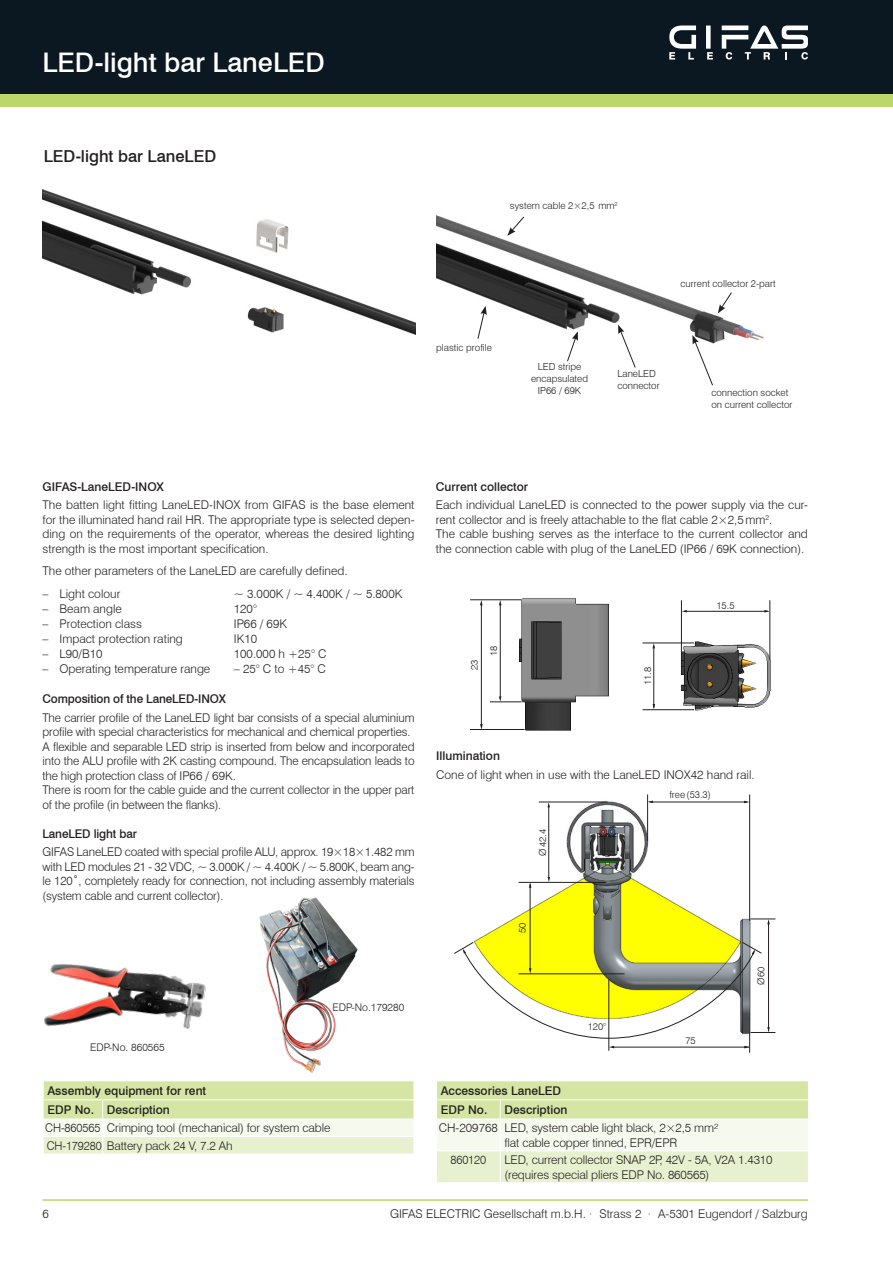
<style>
.page{position:relative;width:893px;height:1263px;background:#fff}
.page>*{position:absolute;margin:0;border:0;box-sizing:border-box;transform-origin:0 0}
.Haupttitel_rechts{font:500 27px "Swiss 721 BT";color:#fff}
.Haupttitel_rechts-2{font:500 16.5px "Swiss 721 BT";color:#231f20}
.t1{font:300 12px/14.4px "Swiss 721 BT";color:#231f20}
.Tabelle_Titel{font:500 12px "Swiss 721 BT";color:#231f20}
.t2{font:300 12px "Swiss 721 BT";color:#231f20;scale:.95 1}
.Tabelle_überschrift{font:500 12px "Swiss 721 BT";color:#231f20}
.t3{font:300 10.5px "Swiss 721 BT";color:#231f20}
.t4{font:300 9.75px "Swiss 721 BT";color:#231f20}
</style>
<div class="page">
<div style="left:0;top:89px;width:893px;height:17px;background:#bbd76a"></div>
<div style="left:0;top:0;width:893px;height:94px;background:#0b1721"></div>
<hr style="left:43px;top:1199px;width:765px;height:2px;background:#bbd76a">
<div style="left:706px;top:26px;width:5px;height:23px;background:#fff"></div>
<svg style="left:669px;top:25px;width:27px;height:35px"></svg>
<svg style="left:707px;top:52px;width:6px;height:8px"></svg>
<svg style="left:722px;top:26px;width:86px;height:34px"></svg>
<img style="left:436px;top:215px;width:328px;height:129px">
<img style="left:512px;top:598px;width:97px;height:133px">
<img style="left:671px;top:631px;width:100px;height:80px">
<hr style="left:770px;top:600px;width:1px;height:59px;background:#231f20">
<hr style="left:681px;top:600px;width:1px;height:52px;background:#231f20">
<hr style="left:642px;top:643px;width:52px;height:1px;background:#231f20">
<hr style="left:470px;top:599px;width:52px;height:1px;background:#231f20">
<hr style="left:642px;top:709px;width:52px;height:1px;background:#231f20">
<hr style="left:490px;top:702px;width:32px;height:1px;background:#231f20">
<hr style="left:470px;top:729px;width:54px;height:1px;background:#231f20">
<hr style="left:653px;top:646px;width:1px;height:62px;background:#231f20">
<hr style="left:481px;top:603px;width:1px;height:123px;background:#231f20">
<hr style="left:500px;top:603px;width:1px;height:96px;background:#231f20">
<hr style="left:685px;top:611px;width:82px;height:1px;background:#231f20">
<img style="left:43px;top:189px;width:372px;height:146px">
<svg style="left:718px;top:292px;width:14px;height:21px"></svg>
<svg style="left:477px;top:306px;width:10px;height:33px"></svg>
<svg style="left:567px;top:331px;width:11px;height:31px"></svg>
<svg style="left:618px;top:325px;width:18px;height:43px"></svg>
<svg style="left:507px;top:216px;width:17px;height:20px"></svg>
<svg style="left:692px;top:335px;width:21px;height:51px"></svg>
<img style="left:44px;top:964px;width:162px;height:65px">
<img style="left:259px;top:897px;width:99px;height:176px">
<img style="left:474px;top:794px;width:281px;height:148px">
<hr style="left:539px;top:802px;width:69px;height:1px;background:#231f20">
<hr style="left:649px;top:802px;width:98px;height:1px;background:#231f20">
<hr style="left:519px;top:882px;width:87px;height:1px;background:#231f20">
<hr style="left:548px;top:807px;width:1px;height:71px;background:#231f20">
<hr style="left:530px;top:884px;width:1px;height:86px;background:#231f20">
<svg style="left:648px;top:800px;width:5px;height:3px"></svg>
<svg style="left:547px;top:802px;width:3px;height:5px"></svg>
<hr style="left:749px;top:794px;width:1px;height:127px;background:#231f20">
<svg style="left:454px;top:942px;width:321px;height:111px"></svg>
<svg style="left:750px;top:919px;width:25px;height:5px"></svg>
<hr style="left:768px;top:921px;width:1px;height:110px;background:#231f20">
<hr style="left:519px;top:973px;width:105px;height:1px;background:#231f20">
<hr style="left:647px;top:794px;width:1px;height:47px;background:#231f20">
<svg style="left:43px;top:1081px;width:371px;height:72px;background:#e2eec3"></svg>
<svg style="left:436px;top:1081px;width:373px;height:101px;background:#e5f0ca"></svg>
<hr style="left:436px;top:1118px;width:64px;height:1px;background:#fff">
<hr style="left:500px;top:1118px;width:309px;height:1px;background:#fff">
<hr style="left:436px;top:1119px;width:1px;height:31px;background:#fff">
<hr style="left:500px;top:1119px;width:1px;height:31px;background:#fff">
<hr style="left:808px;top:1119px;width:1px;height:31px;background:#fff">
<hr style="left:436px;top:1150px;width:64px;height:1px;background:#fff">
<hr style="left:436px;top:1151px;width:1px;height:31px;background:#fff">
<hr style="left:500px;top:1150px;width:309px;height:1px;background:#fff">
<hr style="left:500px;top:1151px;width:1px;height:31px;background:#fff">
<hr style="left:808px;top:1151px;width:1px;height:31px;background:#fff">
<p class="Haupttitel_rechts" style="left:43px;top:46px;width:284px">LED-light bar LaneLED</p>
<p class="Haupttitel_rechts-2" style="left:44px;top:147px;width:174px">LED-light bar LaneLED</p>
<p class="t4" style="left:510px;top:200px;width:109px">system cable 2×2,5 mm<sup>2</sup></p>
<p class="t4" style="left:436px;top:341px;width:57px">plastic profile</p>
<p class="t4" style="left:538px;top:361px;width:45px">LED stripe</p>
<p class="t4" style="left:531px;top:373px;width:59px">encapsulated</p>
<p class="t4" style="left:538px;top:385px;width:45px">IP66 / 69K</p>
<p class="t4" style="left:681px;top:277px;width:97px">current collector 2-part</p>
<p class="t4" style="left:617px;top:368px;width:40px">LaneLED</p>
<p class="t4" style="left:617px;top:380px;width:44px">connector</p>
<p class="t4" style="left:711px;top:387px;width:78px">connection socket</p>
<p class="t4" style="left:711px;top:399px;width:83px">on current collector</p>
<p class="Tabelle_Titel" style="left:43px;top:479px;width:123px">GIFAS-LaneLED-INOX</p>
<p class="t1" style="left:43px;top:498px;width:374px;text-align:justify">The batten light fitting LaneLED-INOX from GIFAS is the base element for the illuminated hand rail HR. The appropriate type is selected depen&shy;ding on the requirements of the operator, whereas the desired lighting strength is the most important specification.</p>
<p class="t1" style="left:43px;top:564px;width:307px">The other parameters of the LaneLED are carefully defined.</p>
<p class="t1" style="left:43px;top:587px;width:79px">– Light colour</p>
<p class="t1" style="left:234px;top:587px;width:170px">~ 3.000K / ~ 4.400K / ~ 5.800K</p>
<p class="t1" style="left:43px;top:602px;width:81px">– Beam angle</p>
<p class="t1" style="left:234px;top:602px;width:25px">120°</p>
<p class="t1" style="left:43px;top:617px;width:101px">– Protection class</p>
<p class="t1" style="left:234px;top:617px;width:55px">IP66 / 69K</p>
<p class="t1" style="left:43px;top:632px;width:142px">– Impact protection rating</p>
<p class="t1" style="left:234px;top:632px;width:25px">IK10</p>
<p class="t1" style="left:43px;top:647px;width:61px">– L90/B10</p>
<p class="t1" style="left:234px;top:647px;width:94px">100.000 h +25° C</p>
<p class="t1" style="left:43px;top:661px;width:169px">– Operating temperature range</p>
<p class="t1" style="left:234px;top:661px;width:94px">– 25° C to +45° C</p>
<p class="Tabelle_Titel" style="left:43px;top:692px;width:185px">Composition of the LaneLED-INOX</p>
<p class="t1" style="left:43px;top:710px;width:373px">The carrier profile of the LaneLED light bar consists of a special aluminium profile with special characteristics for mechanical and chemical properties.</p>
<p class="t1" style="left:43px;top:739px;width:374px;text-align:justify">A flexible and separable LED strip is inserted from below and incorporated into the ALU profile with 2K casting compound. The encapsulation leads to the high protection class of IP66 / 69K.</p>
<p class="t1" style="left:43px;top:783px;width:373px">There is room for the cable guide and the current collector in the upper part of the profile (in between the flanks).</p>
<p class="Tabelle_Titel" style="left:43px;top:826px;width:96px">LaneLED light bar</p>
<p class="t1" style="left:43px;top:845px;width:374px;text-align:justify">GIFAS LaneLED coated with special profile ALU, approx. 19×18×1.482 mm with LED modules 21 - 32 VDC, ~ 3.000K / ~ 4.400K / ~ 5.800K, beam ang&shy;le 120˚, completely ready for connection, not including assembly materials (system cable and current collector).</p>
<p class="t3" style="left:90px;top:1040px;width:76px">EDP-No. 860565</p>
<p class="t3" style="left:333px;top:1000px;width:73px">EDP-No.179280</p>
<p class="Tabelle_Titel" style="left:47px;top:1083px;width:160px">Assembly equipment for rent</p>
<p class="Tabelle_überschrift" style="left:47px;top:1102px;width:48px">EDP No.</p>
<p class="Tabelle_Titel" style="left:107px;top:1102px;width:64px">Description</p>
<p class="t2" style="left:45px;top:1120px;width:60px">CH-860565</p>
<p class="t1" style="left:107px;top:1120px;width:225px">Crimping tool (mechanical) for system cable</p>
<p class="t2" style="left:47px;top:1138px;width:197px">CH-179280 Battery pack 24 V, 7.2 Ah</p>
<p class="Tabelle_Titel" style="left:436px;top:479px;width:94px">Current collector</p>
<p class="t1" style="left:436px;top:498px;width:374px">Each individual LaneLED is connected to the power supply via the cur&shy;rent collector and is freely attachable to the flat cable 2×2,5mm<sup>2</sup>.</p>
<p class="t1" style="left:436px;top:527px;width:374px">The cable bushing serves as the interface to the current collector and the connection cable with plug of the LaneLED (IP66 / 69K connection).</p>
<p class="t4" style="left:468px;top:670px;width:12px;rotate:-90deg">23</p>
<p class="t4" style="left:488px;top:656px;width:12px;rotate:-90deg">18</p>
<p class="t4" style="left:642px;top:685px;width:20px;rotate:-90deg">11.8</p>
<p class="t4" style="left:716px;top:599px;width:20px">15.5</p>
<p class="Tabelle_Titel" style="left:436px;top:748px;width:65px">Illumination</p>
<p class="t1" style="left:436px;top:767px;width:320px">Cone of light when in use with the LaneLED INOX42 hand rail.</p>
<p class="t4" style="left:537px;top:856px;width:28px;rotate:-90deg">Ø42.4</p>
<p class="t4" style="left:516px;top:933px;width:12px;rotate:-90deg">50</p>
<p class="t4" style="left:588px;top:1020px;width:20px">120°</p>
<p class="t4" style="left:669px;top:789px;width:43px">free(53.3)</p>
<p class="t4" style="left:685px;top:1034px;width:12px">75</p>
<p class="t4" style="left:755px;top:985px;width:20px;rotate:-90deg">Ø60</p>
<p class="Tabelle_Titel" style="left:441px;top:1083px;width:122px">Accessories LaneLED</p>
<p class="Tabelle_überschrift" style="left:441px;top:1102px;width:48px">EDP No.</p>
<p class="Tabelle_Titel" style="left:504px;top:1102px;width:64px">Description</p>
<p class="t1" style="left:439px;top:1120px;width:61px">CH-209768</p>
<p class="t1" style="left:504px;top:1120px;width:215px">LED, system cable light black, 2×2,5 mm²</p>
<p class="t1" style="left:504px;top:1135px;width:174px">flat cable copper tinned, EPR/EPR</p>
<p class="t2" style="left:450px;top:1152px;width:39px">860120</p>
<p class="t1" style="left:504px;top:1152px;width:270px">LED, current collector SNAP 2P, 42V - 5A, V2A 1.4310 (requires special pliers EDP No. 860565)</p>
<p class="t1" style="left:43px;top:1207px;width:8px">6</p>
<p class="t1" style="left:390px;top:1206px;width:419px">GIFAS ELECTRIC Gesellschaft m.b.H. · Strass 2 · A-5301 Eugendorf / Salzburg</p>
</div>
